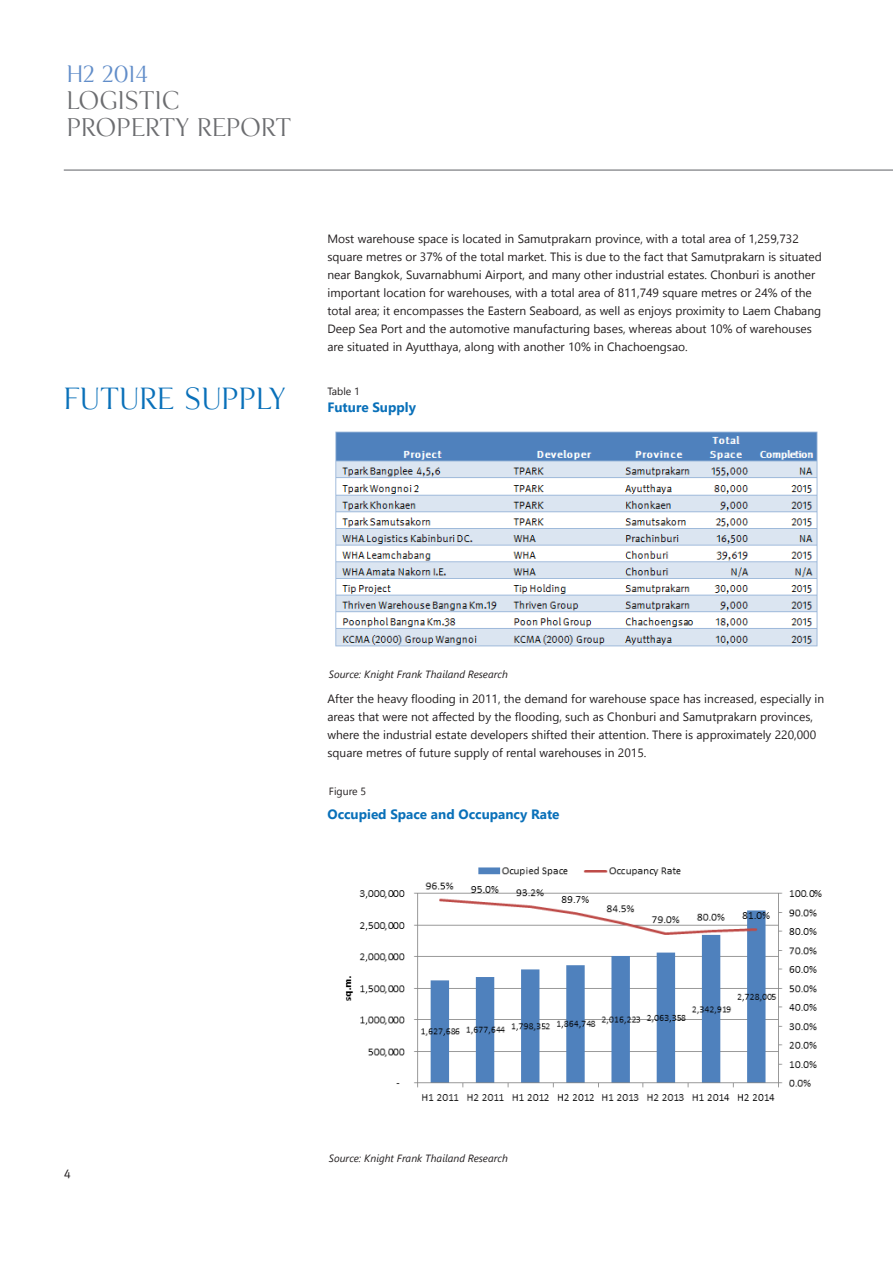
<style>
.page{position:relative;width:893px;height:1263px;background:#fff}
.page>*{position:absolute;margin:0;border:0;box-sizing:border-box;transform-origin:0 0}
.t1{font:27px "KF Display";color:#0970b9}
.t2{font:22.5px/27px "KF Display";color:#6c6d70}
.t3{font:21px "KF Display";color:#618dc9}
.t4{font:700 13.5px "Segoe UI";color:#0970b9}
.t5{font:12.75px "KF Meta OT";color:#231f20}
.t6{font:12px/18px "Segoe UI";color:#231f20}
.t7{font:italic 10.5px "Segoe UI";color:#231f20}
.t8{font:10.5px "Segoe UI";color:#231f20}
</style>
<div class="page">
<hr style="left:64px;top:169px;width:829px;height:2px;background:#939598">
<img style="left:335px;top:431px;width:483px;height:216px">
<img style="left:345px;top:866px;width:477px;height:235px">
<h3 class="t3" style="left:67px;top:61px;width:82px">H2 2014</h3>
<h2 class="t2" style="left:67px;top:87px;width:226px">LOGISTIC<br>PROPERTY REPORT</h2>
<h1 class="t1" style="left:64px;top:383px;width:223px">FUTURE SUPPLY</h1>
<p class="t6" style="left:327px;top:229px;width:496px">Most warehouse space is located in Samutprakarn province, with a total area of 1,259,732 square metres or 37% of the total market. This is due to the fact that Samutprakarn is situated near Bangkok, Suvarnabhumi Airport, and many other industrial estates. Chonburi is another important location for warehouses, with a total area of 811,749 square metres or 24% of the total area; it encompasses the Eastern Seaboard, as well as enjoys proximity to Laem Chabang Deep Sea Port and the automotive manufacturing bases, whereas about 10% of warehouses are situated in Ayutthaya, along with another 10% in Chachoengsao.</p>
<p class="t8" style="left:327px;top:383px;width:34px">Table 1</p>
<p class="t4" style="left:327px;top:396px;width:90px">Future Supply</p>
<p class="t7" style="left:329px;top:667px;width:180px">Source: Knight Frank Thailand Research</p>
<p class="t6" style="left:327px;top:689px;width:498px">After the heavy flooding in 2011, the demand for warehouse space has increased, especially in areas that were not affected by the flooding, such as Chonburi and Samutprakarn provinces, where the industrial estate developers shifted their attention. There is approximately 220,000 square metres of future supply of rental warehouses in 2015.</p>
<p class="t8" style="left:329px;top:782px;width:39px">Figure 5</p>
<p class="t4" style="left:327px;top:803px;width:234px">Occupied Space and Occupancy Rate</p>
<p class="t5" style="left:64px;top:1166px;width:9px">4</p>
<p class="t7" style="left:329px;top:1151px;width:180px">Source: Knight Frank Thailand Research</p>
</div>
